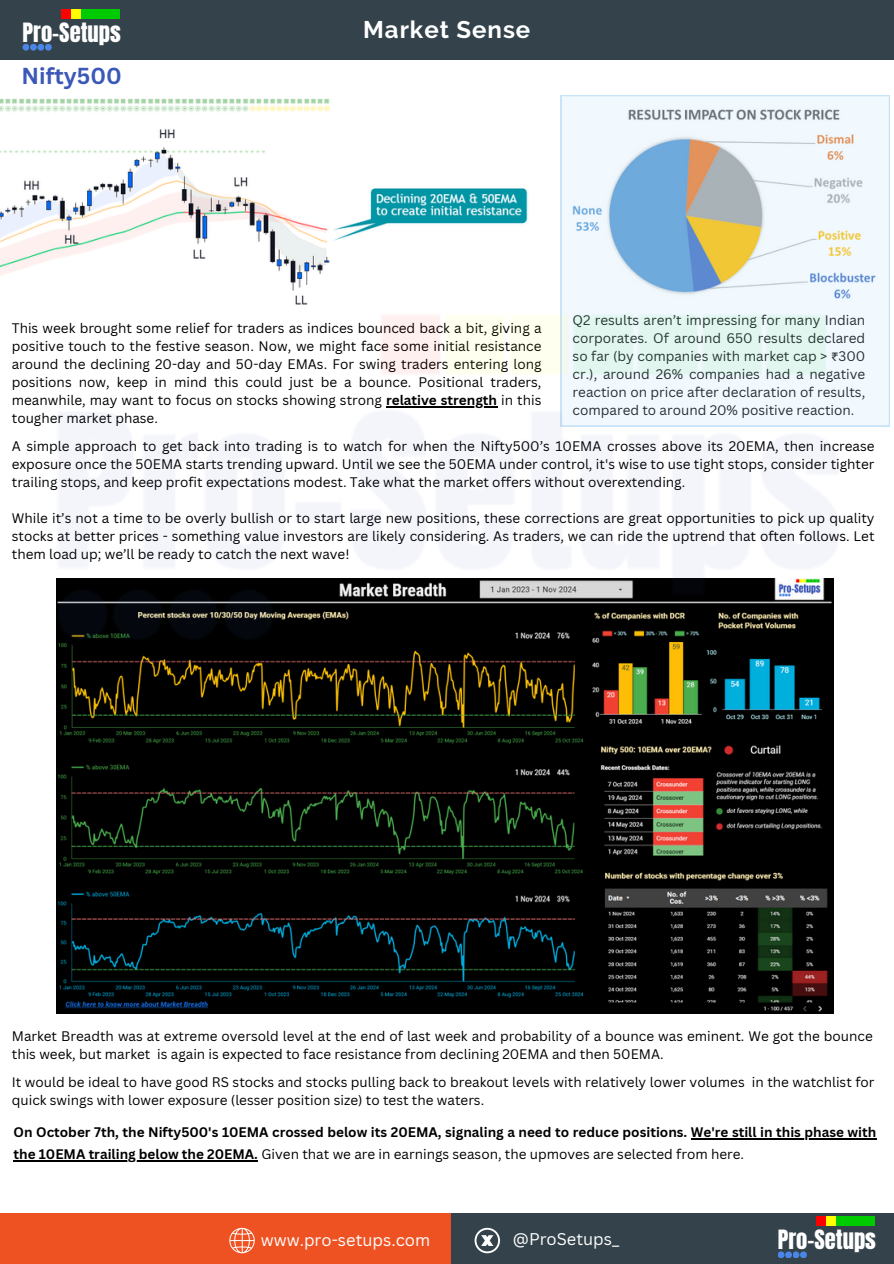
<style>
.page{position:relative;width:894px;height:1264px;background:#fff}
.page>*{position:absolute;margin:0;border:0;box-sizing:border-box;transform-origin:0 0}
.t1{font:700 24px "Raleway";letter-spacing:.04em;color:#fff}
.t2{font:22.65px "Anton";color:#fff}
.t3{font:700 22.5px "Canva Sans";color:#3b58b8}
.t4{font:16.5px "Canva Sans";color:#fff}
.t5{font:13.5px/18px "Canva Sans";color:#010101;text-align:justify}
.t6{font:13.5px/18px "Canva Sans";color:#000}
.t7{font:700 13.5px "Canva Sans";color:#000}
.s1{font-family:"Noto Sans Gurmukhi"}
.s2{font-weight:700}
</style>
<div class="page">
<div style="left:0;top:1213px;width:462px;height:50px;background:#ef5222"></div>
<div style="left:450px;top:1213px;width:443px;height:50px;background:#34434b"></div>
<div style="left:0;top:0;width:893px;height:60px;background:#34434b"></div>
<div style="left:777px;top:1251px;width:7px;height:7px;background:#4a86e8;border-radius:50%"></div>
<svg style="left:784px;top:1251px;width:7px;height:7px"></svg>
<div style="left:792px;top:1251px;width:7px;height:7px;background:#4a86e8;border-radius:50%"></div>
<div style="left:816px;top:1216px;width:9px;height:9px;background:#f00"></div>
<div style="left:826px;top:1216px;width:9px;height:9px;background:#ff0"></div>
<div style="left:836px;top:1216px;width:9px;height:9px;background:#00ca00"></div>
<svg style="left:799px;top:1251px;width:7px;height:7px"></svg>
<div style="left:845px;top:1216px;width:10px;height:9px;background:#00ca00"></div>
<div style="left:855px;top:1216px;width:9px;height:9px;background:#00ca00"></div>
<div style="left:865px;top:1216px;width:9px;height:9px;background:#00ca00"></div>
<div style="left:23px;top:44px;width:6px;height:7px;background:#4a86e8;border-radius:50%"></div>
<div style="left:30px;top:44px;width:7px;height:7px;background:#4a86e8;border-radius:50%"></div>
<div style="left:37px;top:44px;width:7px;height:7px;background:#4a86e8;border-radius:50%"></div>
<div style="left:62px;top:9px;width:9px;height:9px;background:#f00"></div>
<div style="left:71px;top:9px;width:9px;height:9px;background:#ff0"></div>
<div style="left:81px;top:9px;width:9px;height:9px;background:#00ca00"></div>
<div style="left:45px;top:44px;width:7px;height:7px;background:#4a86e8;border-radius:50%"></div>
<div style="left:91px;top:9px;width:9px;height:9px;background:#00ca00"></div>
<div style="left:101px;top:9px;width:9px;height:9px;background:#00ca00"></div>
<div style="left:110px;top:9px;width:10px;height:9px;background:#00ca00"></div>
<svg style="left:474px;top:1227px;width:26px;height:26px"></svg>
<svg style="left:229px;top:1227px;width:26px;height:26px"></svg>
<img style="left:0;top:99px;width:528px;height:162px">
<img style="left:56px;top:705px;width:777px;height:308px">
<hr style="left:690px;top:1138px;width:186px;height:1px;background:#000">
<hr style="left:14px;top:1159px;width:244px;height:2px;background:#000">
<svg style="left:560px;top:95px;width:329px;height:166px"></svg>
<img style="left:0;top:261px;width:890px;height:444px">
<h1 class="t2" style="left:23px;top:16px;width:100px">Pro-Setups</h1>
<p class="t3" style="left:22px;top:60px;width:102px">Nifty500</p>
<h1 class="t1" style="left:363px;top:16px;width:168px">Market Sense</h1>
<p class="t6" style="left:572px;top:311px;width:294px;text-align:justify">Q2 results aren’t impressing for many Indian corporates. Of around 650 results declared so far (by companies with market cap &gt; <span class="s1">₹</span>300 cr.), around 26% companies had a negative reaction on price after declaration of results, compared to around 20% positive reaction.</p>
<h3 class="t5" style="left:12px;top:436px;width:864px">A simple approach to get back into trading is to watch for when the Nifty500’s 10EMA crosses above its 20EMA, then increase exposure once the 50EMA starts trending upward. Until we see the 50EMA under control, it's wise to use tight stops, consider tighter trailing stops, and keep profit expectations modest. Take what the market offers without overextending.</h3>
<h2 class="t5" style="left:12px;top:508px;width:864px">While it’s not a time to be overly bullish or to start large new positions, these corrections are great opportunities to pick up quality stocks at better prices - something value investors are likely considering. As traders, we can ride the uptrend that often follows. Let them load up; we’ll be ready to catch the next wave!</h2>
<p class="t5" style="left:12px;top:319px;width:531px">This week brought some relief for traders as indices bounced back a bit, giving a positive touch to the festive season. Now, we might face some initial resistance around the declining 20-day and 50-day EMAs. For swing traders entering long positions now, keep in mind this could just be a bounce. Positional traders, meanwhile, may want to focus on stocks showing strong <span class="s2">relative strength</span> in this</p>
<p class="t5" style="left:12px;top:409px;width:148px">tougher market phase.</p>
<p class="t6" style="left:12px;top:1026px;width:862px">Market Breadth was at extreme oversold level at the end of last week and probability of a bounce was eminent. We got the bounce this week, but market is again is expected to face resistance from declining 20EMA and then 50EMA.</p>
<h3 class="t6" style="left:12px;top:1072px;width:864px">It would be ideal to have good RS stocks and stocks pulling back to breakout levels with relatively lower volumes in the watchlist for quick swings with lower exposure (lesser position size) to test the waters.</h3>
<p class="t7" style="left:14px;top:1122px;width:864px">On October 7th, the Nifty500's 10EMA crossed below its 20EMA, signaling a need to reduce positions. We're still in this phase with</p>
<p class="t6" style="left:14px;top:1144px;width:731px"><span class="s2">the 10EMA trailing below the 20EMA.</span> Given that we are in earnings season, the upmoves are selected from here.</p>
<p class="t4" style="left:261px;top:1228px;width:171px">www.pro-setups.com</p>
<p class="t4" style="left:513px;top:1227px;width:108px">@ProSetups_</p>
<h2 class="t2" style="left:777px;top:1223px;width:100px">Pro-Setups</h2>
</div>
